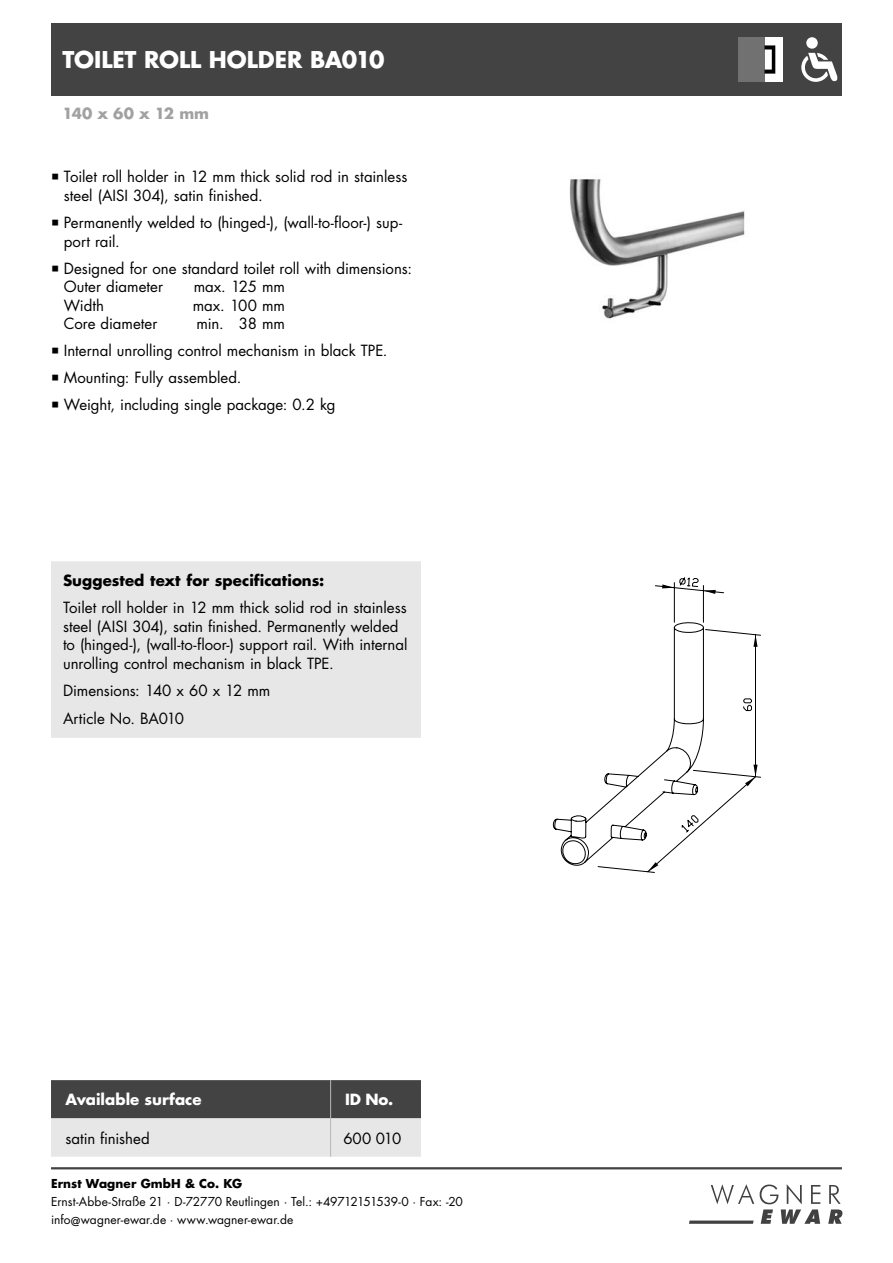
<style>
.page{position:relative;width:893px;height:1263px;background:#fff}
.page>*{position:absolute;margin:0;border:0;box-sizing:border-box;transform-origin:0 0}
.t1{font:700 22.5px "Futura Std";letter-spacing:-.01em;color:#fff}
.t2{font:15px/18.8px "Futura Std";color:#000}
.t3{font:700 15px "Futura Std";letter-spacing:.005em;color:#000}
.t4{font:700 15px "Futura Std";color:#fff}
.t5{font:700 15px "Futura Std";color:#a1a1a1}
.t6{font:12px/18px "Futura Std";color:#000}
.t7{font:700 12px "Futura Std";letter-spacing:.01em;color:#000}
</style>
<div class="page">
<svg style="left:689px;top:1184px;width:153px;height:40px"></svg>
<hr style="left:51px;top:1167px;width:791px;height:2px;background:#434343">
<div style="left:51px;top:23px;width:791px;height:73px;background:#434343"></div>
<svg style="left:553px;top:634px;width:208px;height:232px"></svg>
<svg style="left:597px;top:577px;width:161px;height:296px"></svg>
<img style="left:569px;top:179px;width:176px;height:140px">
<div style="left:738px;top:37px;width:45px;height:45px;background:#fff"></div>
<div style="left:738px;top:37px;width:26px;height:45px;background:#717171"></div>
<svg style="left:764px;top:45px;width:11px;height:29px"></svg>
<svg style="left:51px;top:1080px;width:370px;height:77px;background:#969696"></svg>
<hr style="left:330px;top:1080px;width:1px;height:38px;background:#b8b8b8">
<hr style="left:330px;top:1118px;width:1px;height:39px;background:#b8b8b8">
<div style="left:806px;top:37px;width:12px;height:12px;background:#fff;border-radius:50%"></div>
<svg style="left:801px;top:53px;width:36px;height:29px"></svg>
<div style="left:57px;top:567px;width:358px;height:165px;background:#e7e7e7"></div>
<div style="left:51px;top:561px;width:370px;height:177px;border:12px solid #e7e7e7"></div>
<h1 class="t1" style="left:63px;top:49px;width:324px">TOILET ROLL HOLDER BA010</h1>
<p class="t5" style="left:63px;top:106px;width:148px">140 x 60 x 12 mm</p>
<p class="t2" style="left:64px;top:169px;width:345px">Toilet roll holder in 12 mm thick solid rod in stainless steel (AISI 304), satin finished.</p>
<p class="t2" style="left:64px;top:215px;width:340px">Permanently welded to (hinged-), (wall-to-floor-) sup&shy;port rail.</p>
<p class="t2" style="left:64px;top:261px;width:350px;line-height:18px">Designed for one standard toilet roll with dimensions:<br>Outer diameter</p>
<p class="t2" style="left:194px;top:279px;width:93px">max. 125 mm</p>
<p class="t2" style="left:64px;top:297px;width:42px">Width</p>
<p class="t2" style="left:193px;top:297px;width:94px">max. 100 mm</p>
<p class="t2" style="left:64px;top:315px;width:95px">Core diameter</p>
<p class="t2" style="left:64px;top:310px;width:325px;line-height:27.3px;text-indent:133px">min. 38 mm<br>Internal unrolling control mechanism in black TPE.<br>Mounting: Fully assembled.<br>Weight, including single package: 0.2 kg</p>
<p class="t3" style="left:63px;top:573px;width:263px">Suggested text for specifications:</p>
<p class="t2" style="left:63px;top:599px;width:346px">Toilet roll holder in 12 mm thick solid rod in stainless steel (AISI 304), satin finished. Permanently welded to (hinged-), (wall-to-floor-) support rail. With internal unrolling control mechanism in black TPE.</p>
<p class="t2" style="left:63px;top:678px;width:209px;line-height:27.3px">Dimensions: 140 x 60 x 12 mm<br>Article No. BA010</p>
<p class="t4" style="left:65px;top:1093px;width:138px">Available surface</p>
<p class="t4" style="left:345px;top:1093px;width:50px">ID No.</p>
<p class="t2" style="left:65px;top:1130px;width:86px">satin finished</p>
<p class="t2" style="left:343px;top:1130px;width:59px">600 010</p>
<p class="t7" style="left:51px;top:1178px;width:193px">Ernst Wagner GmbH &amp; Co. KG</p>
<p class="t6" style="left:51px;top:1193px;width:413px">Ernst-Abbe-Straße 21 · D-72770 Reutlingen · Tel.: +49712151539-0 · Fax: -20 info@wagner-ewar.de · www.wagner-ewar.de</p>
</div>
